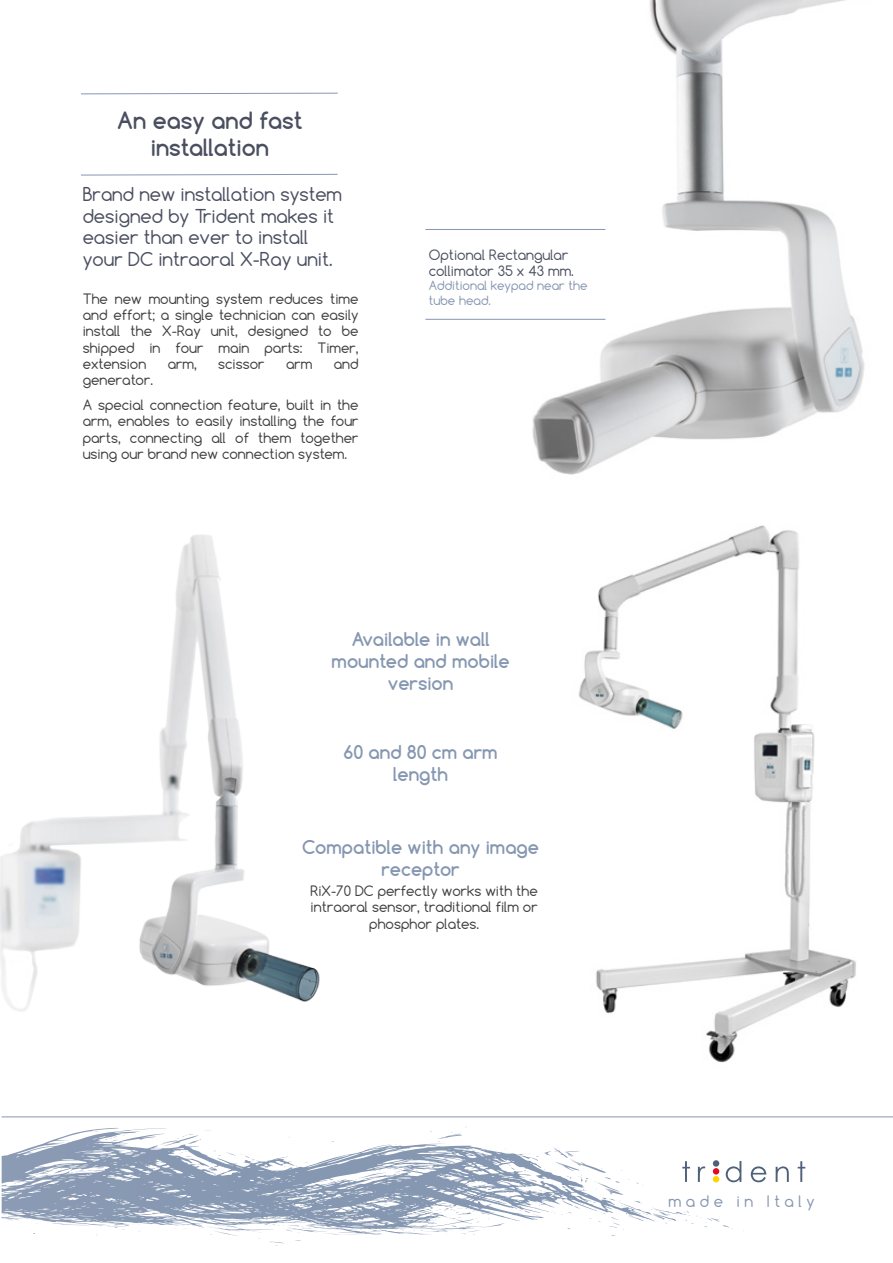
<style>
.page{position:relative;width:893px;height:1263px;background:#fff}
.page>*{position:absolute;margin:0;border:0;box-sizing:border-box;transform-origin:0 0}
.t1{font:700 22.5px/27px "Comfortaa";color:#4a4f60;text-align:center}
.t2{font:18px/21.6px "Comfortaa";color:#4a4f60}
.t3{font:700 18px/21.6px "Comfortaa";color:#8597b1;text-align:center}
.t4{font:15px "Comfortaa";letter-spacing:.3em;color:#8597b1}
.t5{font:13.5px/16.2px "Comfortaa";color:#3e3d40;text-align:justify}
.t6{font:13.5px/16.2px "Comfortaa";color:#4a4f60}
.t7{font:12px/14.4px "Comfortaa";color:#8597b1}
</style>
<div class="page">
<img style="left:446px;top:0;width:419px;height:475px">
<img style="left:578px;top:525px;width:278px;height:538px">
<svg style="left:1px;top:1128px;width:140px;height:108px"></svg>
<svg style="left:155px;top:1127px;width:587px;height:119px"></svg>
<svg style="left:751px;top:1166px;width:15px;height:16px"></svg>
<svg style="left:776px;top:1166px;width:13px;height:16px"></svg>
<svg style="left:798px;top:1161px;width:7px;height:21px"></svg>
<svg style="left:81px;top:93px;width:257px;height:1px"></svg>
<svg style="left:81px;top:174px;width:257px;height:1px"></svg>
<hr style="left:425px;top:229px;width:180px;height:1px;background:#8597b1">
<hr style="left:425px;top:319px;width:180px;height:1px;background:#8597b1">
<hr style="left:2px;top:1116px;width:891px;height:1px;background:#8597b1">
<img style="left:0;top:534px;width:320px;height:477px">
<h1 class="t1" style="left:117px;top:107px;width:187px">An easy and fast installation</h1>
<h2 class="t2" style="left:83px;top:183px;width:261px">Brand new installation system designed by Trident makes it easier than ever to install your DC intraoral X-Ray unit.</h2>
<p class="t5" style="left:83px;top:291px;width:277px">The new mounting system reduces time and effort; a single technician can easily install the X-Ray unit, designed to be shipped in four main parts: Timer, extension</p>
<p class="t5" style="left:168px;top:355px;width:30px">arm,</p>
<p class="t5" style="left:218px;top:355px;width:48px">scissor</p>
<p class="t5" style="left:286px;top:355px;width:28px">arm</p>
<p class="t5" style="left:334px;top:355px;width:26px">and</p>
<p class="t5" style="left:83px;top:367px;width:277px;line-height:25.2px">generator.<br>A special connection feature, built in the</p>
<p class="t5" style="left:83px;top:413px;width:277px">arm, enables to easily installing the four parts, connecting all of them together using our brand new connection system.</p>
<p class="t6" style="left:429px;top:246px;width:147px">Optional Rectangular collimator 35 x 43 mm.</p>
<p class="t7" style="left:429px;top:279px;width:160px">Additional keypad near the tube head.</p>
<h2 class="t3" style="left:332px;top:628px;width:180px">Available in wall mounted and mobile version</h2>
<h2 class="t3" style="left:344px;top:741px;width:155px">60 and 80 cm arm length</h2>
<h2 class="t3" style="left:302px;top:836px;width:238px">Compatible with any image receptor</h2>
<p class="t5" style="left:310px;top:883px;width:229px;text-align:center">RiX-70 DC perfectly works with the intraoral sensor, traditional film or phosphor plates.</p>
<p class="t4" style="left:668px;top:1191px;width:148px">made in Italy</p>
</div>
